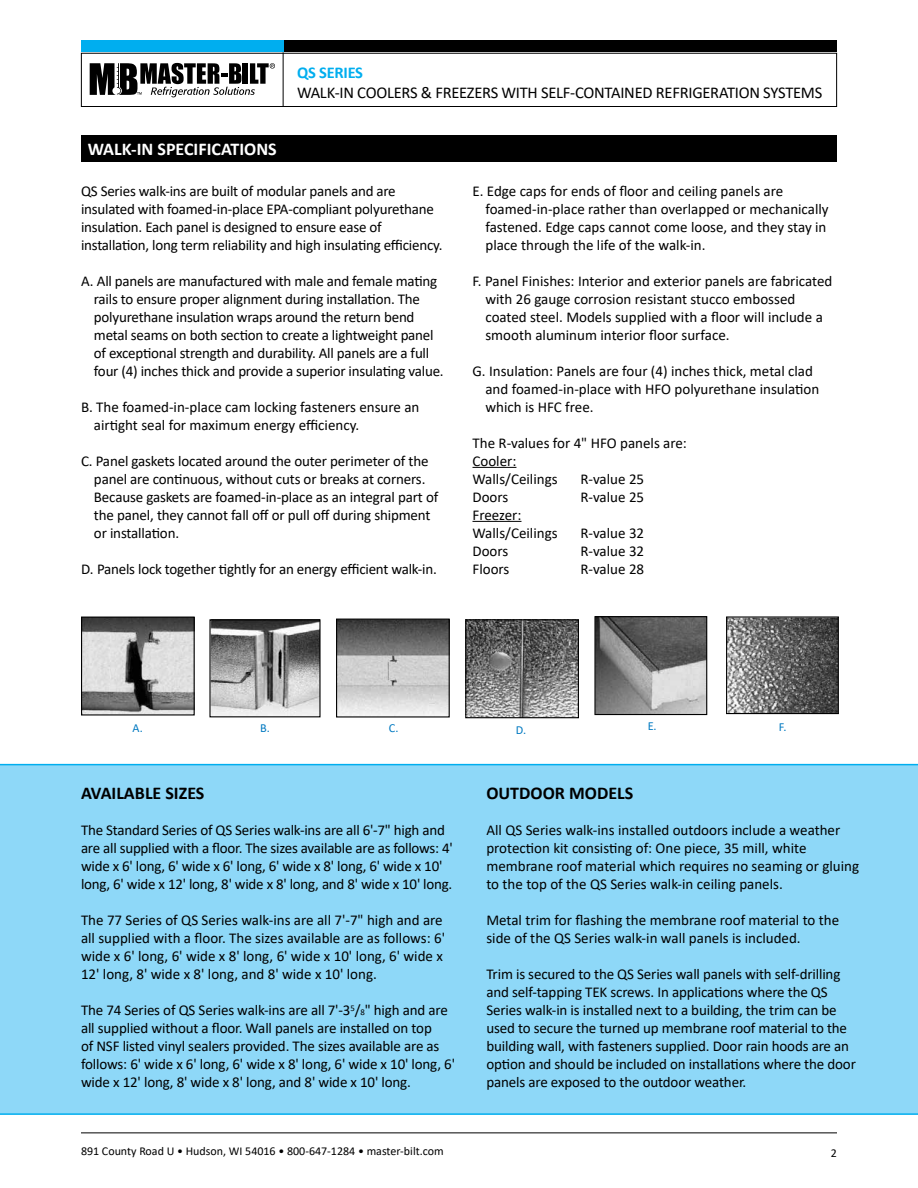
<style>
.page{position:relative;width:918px;height:1188px;background:#fff}
.page>*{position:absolute;margin:0;border:0;box-sizing:border-box;transform-origin:0 0}
.t1{font:700 18px "Calibri";color:#000}
.t2{font:700 18px "Calibri";color:#fff}
.t3{font:16.5px "Calibri";letter-spacing:-.015em;color:#000}
.t4{font:700 16.5px "Calibri";letter-spacing:-.015em;color:#00aeef}
.t5{font:15px/18px "Calibri";letter-spacing:-.01em;color:#000}
.t6{font:12.3px "Calibri";color:#0079c1}
.t7{font:12px "Calibri";color:#000}
.s1{font-size:8.7px}
</style>
<div class="page">
<div style="left:81px;top:53px;width:756px;height:54px;border:1px solid #000"></div>
<hr style="left:283px;top:52px;width:1px;height:54px;background:#000">
<div style="left:81px;top:40px;width:756px;height:12px;background:#000"></div>
<div style="left:81px;top:40px;width:203px;height:12px;background:#00aeef"></div>
<svg style="left:90px;top:63px;width:185px;height:34px"></svg>
<hr style="left:81px;top:1132px;width:756px;height:1px;background:#000">
<div style="left:81px;top:135px;width:756px;height:27px;background:#000"></div>
<div style="left:0;top:764px;width:918px;height:351px;background:#8ed8f8"></div>
<img style="left:83px;top:619px;width:110px;height:95px">
<div style="left:81px;top:617px;width:114px;height:99px;border:1px solid #000"></div>
<img style="left:338px;top:621px;width:110px;height:95px">
<div style="left:336px;top:619px;width:114px;height:99px;border:1px solid #000"></div>
<img style="left:211px;top:621px;width:108px;height:94px">
<div style="left:209px;top:619px;width:112px;height:98px;border:1px solid #000"></div>
<img style="left:728px;top:618px;width:109px;height:94px">
<div style="left:726px;top:616px;width:113px;height:98px;border:1px solid #000"></div>
<img style="left:596px;top:618px;width:109px;height:95px">
<div style="left:594px;top:616px;width:113px;height:99px;border:1px solid #000"></div>
<img style="left:467px;top:621px;width:110px;height:95px">
<div style="left:465px;top:619px;width:114px;height:99px;border:1px solid #000"></div>
<hr style="left:472px;top:467px;width:44px;height:1px;background:#000">
<hr style="left:472px;top:521px;width:49px;height:1px;background:#000">
<p class="t4" style="left:297px;top:61px;width:68px">QS SERIES</p>
<p class="t3" style="left:297px;top:81px;width:527px">WALK-IN COOLERS &amp; FREEZERS WITH SELF-CONTAINED REFRIGERATION SYSTEMS</p>
<p class="t2" style="left:88px;top:137px;width:190px">WALK-IN SPECIFICATIONS</p>
<p class="t5" style="left:81px;top:181px;width:363px">QS Series walk-ins are built of modular panels and are insulated with foamed-in-place EPA-compliant polyurethane insulation. Each panel is designed to ensure ease of installation, long term reliability and high insulating efficiency.</p>
<p class="t5" style="left:94px;top:271px;width:351px;text-indent:-13px">A. All panels are manufactured with male and female mating rails to ensure proper alignment during installation. The polyurethane insulation wraps around the return bend metal seams on both section to create a lightweight panel of exceptional strength and durability. All panels are a full four (4) inches thick and provide a superior insulating value.</p>
<p class="t5" style="left:94px;top:397px;width:327px;text-indent:-13px">B. The foamed-in-place cam locking fasteners ensure an airtight seal for maximum energy efficiency.</p>
<p class="t5" style="left:94px;top:451px;width:346px;text-indent:-13px">C. Panel gaskets located around the outer perimeter of the panel are continuous, without cuts or breaks at corners.<br>Because gaskets are foamed-in-place as an integral part of the panel, they cannot fall off or pull off during shipment or installation.</p>
<p class="t5" style="left:81px;top:559px;width:357px">D. Panels lock together tightly for an energy efficient walk-in.</p>
<p class="t5" style="left:485px;top:181px;width:345px;text-indent:-13px">E. Edge caps for ends of floor and ceiling panels are foamed-in-place rather than overlapped or mechanically fastened. Edge caps cannot come loose, and they stay in place through the life of the walk-in.</p>
<p class="t5" style="left:485px;top:271px;width:348px;text-indent:-13px">F. Panel Finishes: Interior and exterior panels are fabricated with 26 gauge corrosion resistant stucco embossed coated steel. Models supplied with a floor will include a smooth aluminum interior floor surface.</p>
<p class="t5" style="left:485px;top:361px;width:335px;text-indent:-13px">G. Insulation: Panels are four (4) inches thick, metal clad and foamed-in-place with HFO polyurethane insulation which is HFC free.</p>
<p class="t5" style="left:472px;top:433px;width:216px">The R-values for 4" HFO panels are:<br>Cooler:<br>Walls/Ceilings</p>
<p class="t5" style="left:580px;top:469px;width:65px">R-value 25</p>
<p class="t5" style="left:472px;top:487px;width:37px">Doors</p>
<p class="t5" style="left:580px;top:487px;width:65px">R-value 25</p>
<p class="t5" style="left:472px;top:505px;width:87px">Freezer:<br>Walls/Ceilings</p>
<p class="t5" style="left:580px;top:523px;width:65px">R-value 32</p>
<p class="t5" style="left:472px;top:541px;width:37px">Doors</p>
<p class="t5" style="left:580px;top:541px;width:65px">R-value 32</p>
<p class="t5" style="left:472px;top:559px;width:38px">Floors</p>
<p class="t5" style="left:580px;top:559px;width:65px">R-value 28</p>
<p class="t6" style="left:133px;top:720px;width:12px">A.</p>
<p class="t6" style="left:260px;top:719px;width:11px">B.</p>
<p class="t6" style="left:389px;top:720px;width:11px">C.</p>
<p class="t6" style="left:516px;top:721px;width:12px">D.</p>
<p class="t6" style="left:648px;top:717px;width:11px">E.</p>
<p class="t6" style="left:779px;top:718px;width:9px">F.</p>
<p class="t1" style="left:81px;top:780px;width:125px">AVAILABLE SIZES</p>
<p class="t5" style="left:81px;top:821px;width:373px">The Standard Series of QS Series walk-ins are all 6'-7" high and are all supplied with a floor. The sizes available are as follows: 4' wide x 6' long, 6' wide x 6' long, 6' wide x 8' long, 6' wide x 10' long, 6' wide x 12' long, 8' wide x 8' long, and 8' wide x 10' long.</p>
<p class="t5" style="left:81px;top:911px;width:366px">The 77 Series of QS Series walk-ins are all 7'-7" high and are all supplied with a floor. The sizes available are as follows: 6' wide x 6' long, 6' wide x 8' long, 6' wide x 10' long, 6' wide x 12' long, 8' wide x 8' long, and 8' wide x 10' long.</p>
<p class="t5" style="left:81px;top:1001px;width:376px">The 74 Series of QS Series walk-ins are all 7'-3<sup>5</sup>/<span class="s1">8</span>" high and are all supplied without a floor. Wall panels are installed on top<br>of NSF listed vinyl sealers provided. The sizes available are as follows: 6' wide x 6' long, 6' wide x 8' long, 6' wide x 10' long, 6' wide x 12' long, 8' wide x 8' long, and 8' wide x 10' long.</p>
<p class="t1" style="left:486px;top:780px;width:148px">OUTDOOR MODELS</p>
<p class="t5" style="left:486px;top:821px;width:374px">All QS Series walk-ins installed outdoors include a weather protection kit consisting of: One piece, 35 mill, white membrane roof material which requires no seaming or gluing to the top of the QS Series walk-in ceiling panels.</p>
<p class="t5" style="left:486px;top:911px;width:354px">Metal trim for flashing the membrane roof material to the side of the QS Series walk-in wall panels is included.</p>
<p class="t5" style="left:486px;top:965px;width:371px">Trim is secured to the QS Series wall panels with self-drilling and self-tapping TEK screws. In applications where the QS Series walk-in is installed next to a building, the trim can be used to secure the turned up membrane roof material to the building wall, with fasteners supplied. Door rain hoods are an option and should be included on installations where the door panels are exposed to the outdoor weather.</p>
<p class="t7" style="left:81px;top:1143px;width:364px">891 County Road U • Hudson, WI 54016 • 800-647-1284 • master-bilt.com</p>
<p class="t7" style="left:831px;top:1145px;width:8px">2</p>
</div>
